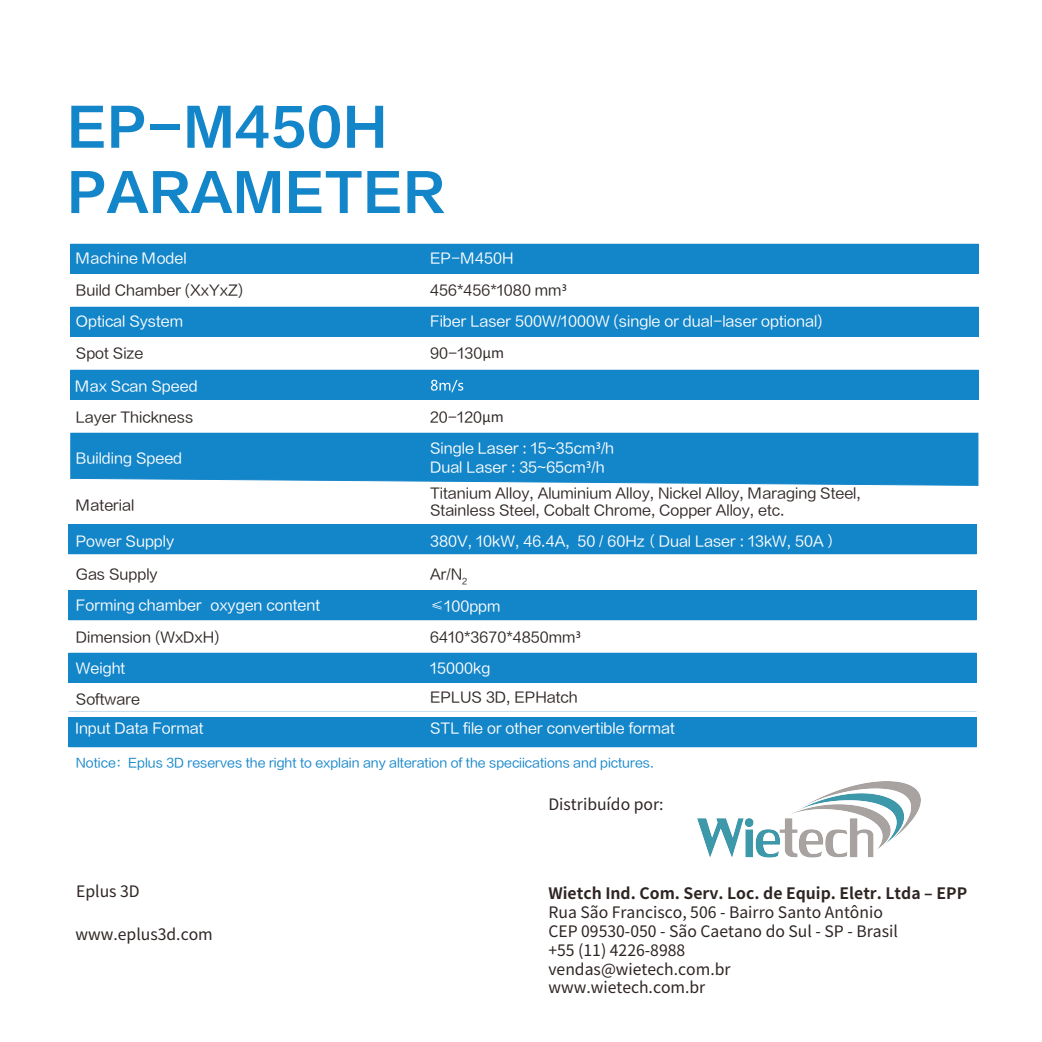
<style>
.page{position:relative;width:1042px;height:1042px;background:#fff}
.page>*{position:absolute;margin:0;border:0;box-sizing:border-box;transform-origin:0 0}
.t1{font:51.27px "FZLTCHJW GB1 0";color:#1385c9}
.t2{font:15.75px/18.9px "Source Han Sans CN";color:#2e2523}
.t3{font:700 15.75px "Source Han Sans CN";color:#2e2523}
.t4{font:14px/19.2px "FZLTHJW GB1 0";color:#fff}
.t5{font:14px/16.8px "FZLTHJW GB1 0";color:#2e2624}
.t6{font:12.25px "FZLTHJW GB1 0";color:#1385c9}
.s1{font-family:"Microsoft Ya Hei"}
.s2{font-family:"Source Han Sans CN"}
</style>
<div class="page">
<div style="left:70px;top:244px;width:908px;height:29px;background:#1385c9"></div>
<div style="left:70px;top:307px;width:908px;height:30px;background:#1385c9"></div>
<div style="left:70px;top:370px;width:908px;height:30px;background:#1385c9"></div>
<div style="left:69px;top:524px;width:908px;height:30px;background:#1385c9"></div>
<div style="left:69px;top:590px;width:908px;height:30px;background:#1385c9"></div>
<div style="left:69px;top:717px;width:908px;height:30px;background:#1385c9"></div>
<div style="left:70px;top:433px;width:908px;height:45px;background:#1385c9"></div>
<div style="left:69px;top:652px;width:908px;height:30px;background:#1385c9"></div>
<svg style="left:70px;top:478px;width:908px;height:7px"></svg>
<svg style="left:432px;top:601px;width:10px;height:8px"></svg>
<svg style="left:431px;top:380px;width:32px;height:12px"></svg>
<img style="left:698px;top:782px;width:222px;height:75px">
<h1 class="t1" style="left:67px;top:99px;width:322px">EP-M450H</h1>
<h1 class="t1" style="left:67px;top:164px;width:379px">PARAMETER</h1>
<p class="t4" style="left:76px;top:249px;width:112px">Machine Model</p>
<p class="t4" style="left:430px;top:249px;width:85px">EP-M450H</p>
<p class="t5" style="left:76px;top:282px;width:169px">Build Chamber (XxYxZ)</p>
<p class="t5" style="left:430px;top:282px;width:139px">456*456*1080 mm<span class="s1">³</span></p>
<p class="t4" style="left:76px;top:312px;width:109px">Optical System</p>
<p class="t4" style="left:430px;top:312px;width:394px">Fiber Laser 500W/1000W (single or dual-laser optional)</p>
<p class="t5" style="left:76px;top:345px;width:69px">Spot Size</p>
<p class="t5" style="left:430px;top:345px;width:76px">90-130<span class="s2">μm</span></p>
<p class="t4" style="left:75px;top:377px;width:124px">Max Scan Speed</p>
<p class="t5" style="left:76px;top:409px;width:119px">Layer Thickness</p>
<p class="t5" style="left:430px;top:409px;width:75px">20-120<span class="s2">μm</span></p>
<p class="t4" style="left:76px;top:448px;width:108px">Building Speed</p>
<p class="t4" style="left:430px;top:439px;width:186px">Single Laser : 15~35cm<span class="s1">³</span>/h<br>Dual Laser : 35~65cm<span class="s1">³</span>/h</p>
<p class="t5" style="left:430px;top:485px;width:432px">Titanium Alloy, Aluminium Alloy, Nickel Alloy, Maraging Steel,<br>Stainless Steel, Cobalt Chrome, Copper Alloy, etc.</p>
<p class="t5" style="left:76px;top:497px;width:60px">Material</p>
<p class="t4" style="left:76px;top:532px;width:100px">Power Supply</p>
<p class="t4" style="left:430px;top:532px;width:409px">380V, 10kW, 46.4A, 50 / 60Hz（Dual Laser : 13kW, 50A）</p>
<p class="t5" style="left:76px;top:566px;width:83px">Gas Supply</p>
<p class="t5" style="left:430px;top:566px;width:39px">Ar/N<sub>2</sub></p>
<p class="t4" style="left:210px;top:595px;width:111px">oxygen content</p>
<p class="t4" style="left:76px;top:596px;width:127px">Forming chamber</p>
<p class="t4" style="left:444px;top:597px;width:58px">100ppm</p>
<p class="t5" style="left:76px;top:629px;width:145px">Dimension (WxDxH)</p>
<p class="t5" style="left:430px;top:629px;width:153px">6410*3670*4850mm<span class="s1">³</span></p>
<p class="t4" style="left:76px;top:659px;width:51px">Weight</p>
<p class="t4" style="left:430px;top:659px;width:62px">15000kg</p>
<p class="t5" style="left:76px;top:691px;width:66px">Software</p>
<p class="t5" style="left:430px;top:689px;width:149px">EPLUS 3D, EPHatch</p>
<p class="t4" style="left:75px;top:719px;width:130px">Input Data Format</p>
<p class="t4" style="left:430px;top:719px;width:246px">STL file or other convertible format</p>
<p class="t6" style="left:76px;top:756px;width:580px">Notice：Eplus 3D reserves the right to explain any alteration of the speciications and pictures.</p>
<p class="t2" style="left:76px;top:882px;width:65px">Eplus 3D</p>
<p class="t2" style="left:76px;top:924px;width:139px">www.eplus3d.com</p>
<p class="t2" style="left:548px;top:795px;width:117px">Distribuído por:</p>
<p class="t3" style="left:548px;top:884px;width:420px">Wietch Ind. Com. Serv. Loc. de Equip. Eletr. Ltda ‒ EPP</p>
<p class="t2" style="left:548px;top:903px;width:351px">Rua São Francisco, 506 - Bairro Santo Antônio<br>CEP 09530-050 - São Caetano do Sul - SP - Brasil +55 (11) 4226-8988<br>vendas@wietech.com.br<br>www.wietech.com.br</p>
</div>
